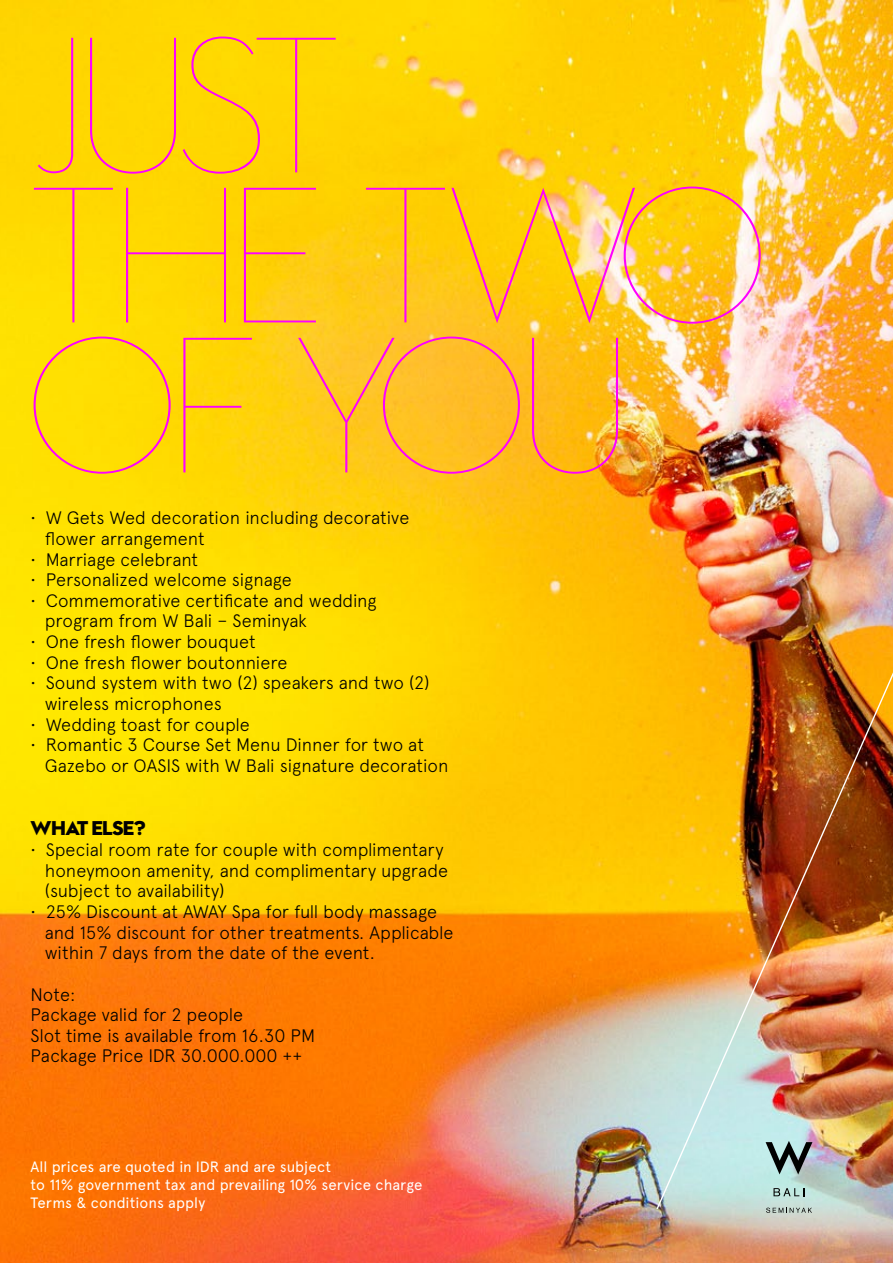
<style>
.page{position:relative;width:893px;height:1263px;background:#fff}
.page>*{position:absolute;margin:0;border:0;box-sizing:border-box;transform-origin:0 0}
.t1{font:174.9px/150px "W Sans New Hair";letter-spacing:.01em;color:#f0f}
.t2{font:300 18px/20.7px "Apercu Pro";letter-spacing:-.005em;color:#000}
.t3{font:700 18px "W Sans New";letter-spacing:.01em;color:#000}
.t4{font:15px/18px "Apercu Pro";color:#fff}
</style>
<div class="page">
<img style="left:0;top:0;width:893px;height:1263px">
<svg style="left:766px;top:1210px;width:46px;height:3px"></svg>
<img style="left:655px;top:510px;width:238px;height:700px">
<h1 class="t1" style="left:31px;top:37px;width:735px">JUST<br>THE TWO<br>OF YOU</h1>
<p class="t2" style="left:45px;top:506px;width:366px;text-indent:-14px">• W Gets Wed decoration including decorative flower arrangement</p>
<p class="t2" style="left:31px;top:547px;width:169px">• Marriage celebrant</p>
<p class="t2" style="left:31px;top:568px;width:263px">• Personalized welcome signage</p>
<p class="t2" style="left:45px;top:588px;width:333px;text-indent:-14px">• Commemorative certificate and wedding program from W Bali – Seminyak</p>
<p class="t2" style="left:31px;top:630px;width:227px">• One fresh flower bouquet</p>
<p class="t2" style="left:31px;top:650px;width:258px">• One fresh flower boutonniere</p>
<p class="t2" style="left:45px;top:671px;width:386px;text-indent:-14px">• Sound system with two (2) speakers and two (2) wireless microphones</p>
<p class="t2" style="left:31px;top:712px;width:221px">• Wedding toast for couple</p>
<p class="t2" style="left:45px;top:733px;width:405px;text-indent:-14px">• Romantic 3 Course Set Menu Dinner for two at<br>Gazebo or OASIS with W Bali signature decoration</p>
<p class="t3" style="left:31px;top:819px;width:116px">WHAT ELSE?</p>
<p class="t2" style="left:45px;top:838px;width:405px;text-indent:-14px">• Special room rate for couple with complimentary honeymoon amenity, and complimentary upgrade (subject to availability)</p>
<p class="t2" style="left:45px;top:900px;width:410px;text-indent:-14px">• 25% Discount at AWAY Spa for full body massage and 15% discount for other treatments. Applicable within 7 days from the date of the event.</p>
<p class="t2" style="left:31px;top:982px;width:286px">Note:<br>Package valid for 2 people<br>Slot time is available from 16.30 PM<br>Package Price IDR 30.000.000 ++</p>
<p class="t4" style="left:31px;top:1156px;width:394px">All prices are quoted in IDR and are subject<br>to 11% government tax and prevailing 10% service charge<br>Terms &amp; conditions apply</p>
</div>
